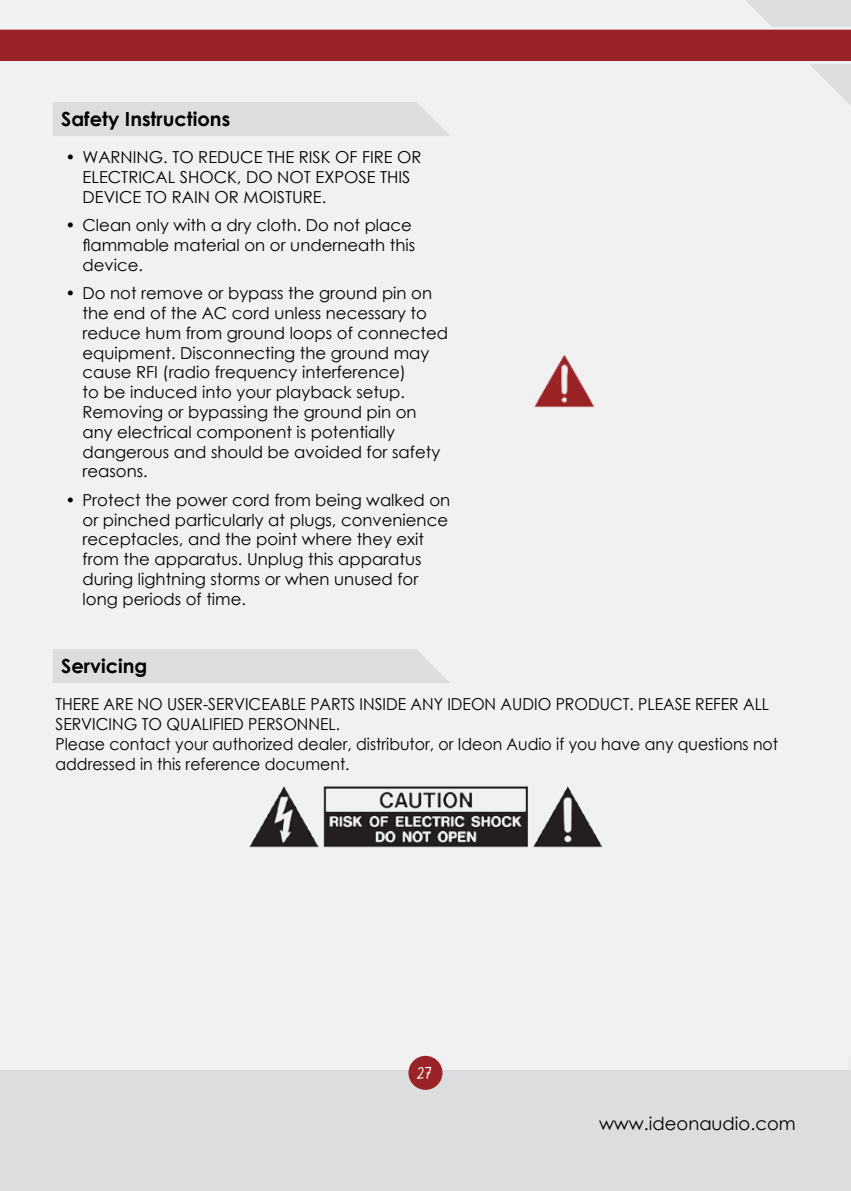
<style>
.page{position:relative;width:851px;height:1191px;background:#fff}
.page>*{position:absolute;margin:0;border:0;box-sizing:border-box;transform-origin:0 0}
.t1{font:700 19.5px "Century Gothic";color:#000}
.t2{font:18px "Century Gothic";color:#000}
.t3{font:18px "Gunny Manual";color:#fff}
.t4{font:16.5px/19.8px "Century Gothic";color:#000}
.t5{font:16.5px/19.8px "Century Gothic";color:#000;scale:.95 1}
</style>
<div class="page">
<div style="left:0;top:0;width:850px;height:1191px;background:#f1f1f2"></div>
<div style="left:0;top:1069px;width:850px;height:122px;background:#dcddde"></div>
<div style="left:408px;top:1055px;width:34px;height:34px;background:#9a2327;border-radius:50%"></div>
<svg style="left:0;top:0;width:850px;height:136px"></svg>
<div style="left:53px;top:649px;width:397px;height:34px;background:#dcddde"></div>
<img style="left:249px;top:786px;width:354px;height:62px">
<img style="left:534px;top:355px;width:61px;height:53px">
<p class="t1" style="left:61px;top:104px;width:170px">Safety Instructions</p>
<p class="t4" style="left:82px;top:147px;width:340px;text-indent:-17px">• WARNING. TO REDUCE THE RISK OF FIRE OR<br>ELECTRICAL SHOCK, DO NOT EXPOSE THIS<br>DEVICE TO RAIN OR MOISTURE.</p>
<p class="t4" style="left:82px;top:215px;width:334px;text-indent:-17px">• Clean only with a dry cloth. Do not place flammable material on or underneath this device.</p>
<p class="t4" style="left:82px;top:283px;width:367px;text-indent:-17px">• Do not remove or bypass the ground pin on the end of the AC cord unless necessary to reduce hum from ground loops of connected equipment. Disconnecting the ground may cause RFI (radio frequency interference)<br>to be induced into your playback setup.<br>Removing or bypassing the ground pin on any electrical component is potentially dangerous and should be avoided for safety reasons.</p>
<p class="t4" style="left:82px;top:490px;width:369px;text-indent:-17px">• Protect the power cord from being walked on or pinched particularly at plugs, convenience receptacles, and the point where they exit from the apparatus. Unplug this apparatus during lightning storms or when unused for long periods of time.</p>
<p class="t1" style="left:61px;top:651px;width:88px">Servicing</p>
<p class="t5" style="left:55px;top:694px;width:762px">THERE ARE NO USER-SERVICEABLE PARTS INSIDE ANY IDEON AUDIO PRODUCT. PLEASE REFER ALL SERVICING TO QUALIFIED PERSONNEL.<br>Please contact your authorized dealer, distributor, or Ideon Audio if you have any questions not addressed in this reference document.</p>
<p class="t3" style="left:417px;top:1061px;width:16px">27</p>
<p class="t2" style="left:599px;top:1111px;width:198px">www.ideonaudio.com</p>
</div>
